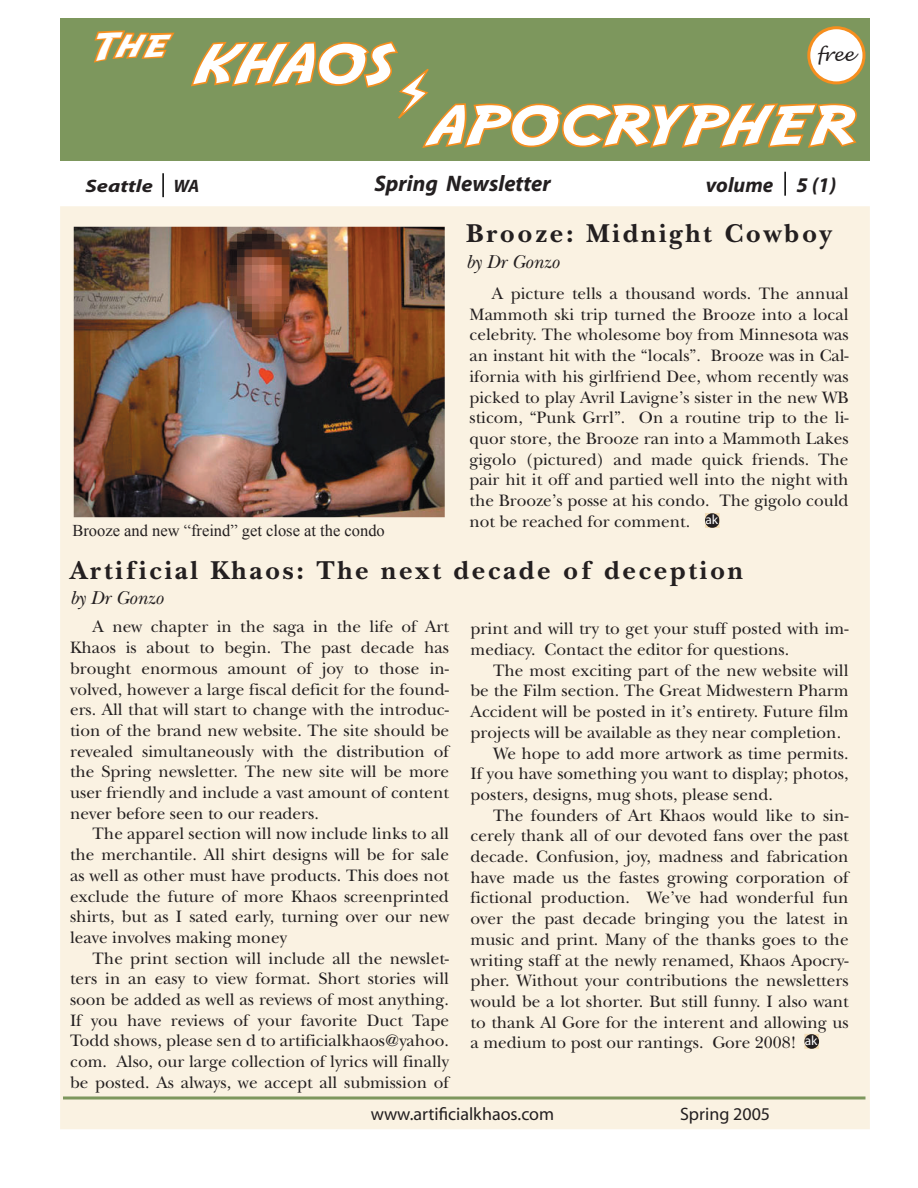
<style>
.page{position:relative;width:918px;height:1188px;background:#fff}
.page>*{position:absolute;margin:0;border:0;box-sizing:border-box;transform-origin:0 0}
.t1{font:54px "Adventure Normal";letter-spacing:-.03em;color:#fff;scale:1.24 1}
.t2{font:37.5px "Adventure Normal";color:#fff;scale:1.24 1}
.t3{font:700 27px "New Baskerville";letter-spacing:.1em;color:#231f20}
.t4{font:italic 700 22.5px "Myriad";color:#231f20}
.t5{font:italic 700 21px "Myriad";color:#231f20}
.t6{font:italic 19.5px "New Baskerville";color:#231f20}
.t7{font:18px "Myriad";color:#231f20}
.t8{font:italic 700 18px "Myriad";color:#231f20;scale:1.24 1}
.t9{font:italic 18px "Lucida Handwriting";color:#231f20}
.t10{font:17.25px/20.7px "New Baskerville";color:#231f20;text-align:justify}
.t11{font:16.5px "Times New Roman";color:#231f20}
</style>
<div class="page">
<div style="left:60px;top:206px;width:810px;height:923px;background:#faf2e2"></div>
<div style="left:60px;top:18px;width:810px;height:145px;background:#7d975d"></div>
<div style="left:59px;top:162px;width:812px;height:44px;background:#fff"></div>
<hr style="left:784px;top:172px;width:2px;height:24px;background:#000">
<hr style="left:162px;top:173px;width:2px;height:24px;background:#000">
<svg style="left:191px;top:39px;width:668px;height:109px"></svg>
<svg style="left:94px;top:30px;width:81px;height:33px"></svg>
<svg style="left:63px;top:1096px;width:802px;height:4px;background:#9bad7d"></svg>
<div style="left:809px;top:28px;width:55px;height:55px;background:#fff;border-radius:50%"></div>
<div style="left:807px;top:26px;width:58px;height:58px;border:3px solid #f68e1e;border-radius:50%"></div>
<svg style="left:804px;top:1034px;width:15px;height:15px"></svg>
<svg style="left:804px;top:1034px;width:15px;height:15px"></svg>
<svg style="left:705px;top:513px;width:15px;height:15px"></svg>
<svg style="left:705px;top:513px;width:15px;height:15px"></svg>
<img style="left:73px;top:227px;width:372px;height:290px">
<svg style="left:805px;top:1035px;width:13px;height:10px"></svg>
<svg style="left:706px;top:515px;width:12px;height:9px"></svg>
<h2 class="t2" style="left:91px;top:29px;width:65px">The</h2>
<h1 class="t1" style="left:197px;top:39px;width:160px">KHAOS</h1>
<p class="t9" style="left:817px;top:44px;width:39px">free</p>
<h1 class="t1" style="left:429px;top:101px;width:347px">APOCRYPHER</h1>
<p class="t8" style="left:85px;top:177px;width:93px">Seattle WA</p>
<h3 class="t4" style="left:374px;top:172px;width:178px">Spring Newsletter</h3>
<p class="t5" style="left:706px;top:174px;width:132px">volume 5 (1)</p>
<p class="t11" style="left:72px;top:520px;width:314px">Brooze and new “freind” get close at the condo</p>
<h3 class="t3" style="left:466px;top:218px;width:367px">Brooze: Midnight Cowboy</h3>
<p class="t6" style="left:466px;top:250px;width:94px">by Dr Gonzo</p>
<p class="t10" style="left:469px;top:283px;width:381px;text-indent:22px">A picture tells a thousand words. The annual Mammoth ski trip turned the Brooze into a local celebrity. The wholesome boy from Minnesota was an instant hit with the “locals”. Brooze was in Cal&shy;ifornia with his girlfriend Dee, whom recently was picked to play Avril Lavigne’s sister in the new WB sticom, “Punk Grrl”. On a routine trip to the li&shy;quor store, the Brooze ran into a Mammoth Lakes gigolo (pictured) and made quick friends. The pair hit it off and partied well into the night with the Brooze’s posse at his condo. The gigolo could not be reached for comment.</p>
<h3 class="t3" style="left:70px;top:554px;width:674px">Artificial Khaos: The next decade of deception</h3>
<p class="t6" style="left:70px;top:586px;width:94px">by Dr Gonzo</p>
<p class="t10" style="left:70px;top:617px;width:380px;text-indent:22px">A new chapter in the saga in the life of Art Khaos is about to begin. The past decade has brought enormous amount of joy to those in&shy;volved, however a large fiscal deficit for the found&shy;ers. All that will start to change with the introduc&shy;tion of the brand new website. The site should be revealed simultaneously with the distribution of the Spring newsletter. The new site will be more user friendly and include a vast amount of content never before seen to our readers.</p>
<p class="t10" style="left:70px;top:824px;width:380px;text-indent:22px">The apparel section will now include links to all the merchantile. All shirt designs will be for sale as well as other must have products. This does not exclude the future of more Khaos screenprinted shirts, but as I sated early, turning over our new leave involves making money</p>
<p class="t10" style="left:70px;top:948px;width:380px;text-indent:22px">The print section will include all the newslet&shy;ters in an easy to view format. Short stories will soon be added as well as reviews of most anything.<br>If you have reviews of your favorite Duct Tape Todd shows, please sen d to artificialkhaos@yahoo. com. Also, our large collection of lyrics will finally be posted. As always, we accept all submission of</p>
<p class="t10" style="left:471px;top:619px;width:379px">print and will try to get your stuff posted with im&shy;mediacy. Contact the editor for questions.</p>
<p class="t10" style="left:493px;top:660px;width:357px">The most exciting part of the new website will</p>
<p class="t10" style="left:471px;top:681px;width:380px">be the Film section. The Great Midwestern Pharm</p>
<p class="t10" style="left:471px;top:701px;width:379px">Accident will be posted in it’s entirety. Future film</p>
<p class="t10" style="left:471px;top:722px;width:372px">projects will be available as they near completion.</p>
<p class="t10" style="left:493px;top:743px;width:357px">We hope to add more artwork as time permits.</p>
<p class="t10" style="left:471px;top:763px;width:379px">If you have something you want to display; photos,</p>
<p class="t10" style="left:471px;top:784px;width:304px">posters, designs, mug shots, please send.</p>
<p class="t10" style="left:493px;top:805px;width:357px">The founders of Art Khaos would like to sin-</p>
<p class="t10" style="left:471px;top:826px;width:380px">cerely thank all of our devoted fans over the past</p>
<p class="t10" style="left:471px;top:846px;width:379px">decade. Confusion, joy, madness and fabrication</p>
<p class="t10" style="left:471px;top:867px;width:379px">have made us the fastes growing corporation of</p>
<p class="t10" style="left:471px;top:888px;width:379px">fictional production. We’ve had wonderful fun</p>
<p class="t10" style="left:471px;top:908px;width:380px">over the past decade bringing you the latest in</p>
<p class="t10" style="left:471px;top:929px;width:380px">music and print. Many of the thanks goes to the</p>
<p class="t10" style="left:471px;top:950px;width:380px">writing staff at the newly renamed, Khaos Apocry-</p>
<p class="t10" style="left:471px;top:970px;width:379px">pher. Without your contributions the newsletters</p>
<p class="t10" style="left:471px;top:991px;width:380px">would be a lot shorter. But still funny. I also want</p>
<p class="t10" style="left:471px;top:1012px;width:380px">to thank Al Gore for the interent and allowing us</p>
<p class="t10" style="left:471px;top:1033px;width:327px">a medium to post our rantings. Gore 2008!</p>
<p class="t7" style="left:371px;top:1105px;width:185px">www.artificialkhaos.com</p>
<p class="t7" style="left:680px;top:1105px;width:92px">Spring 2005</p>
</div>
